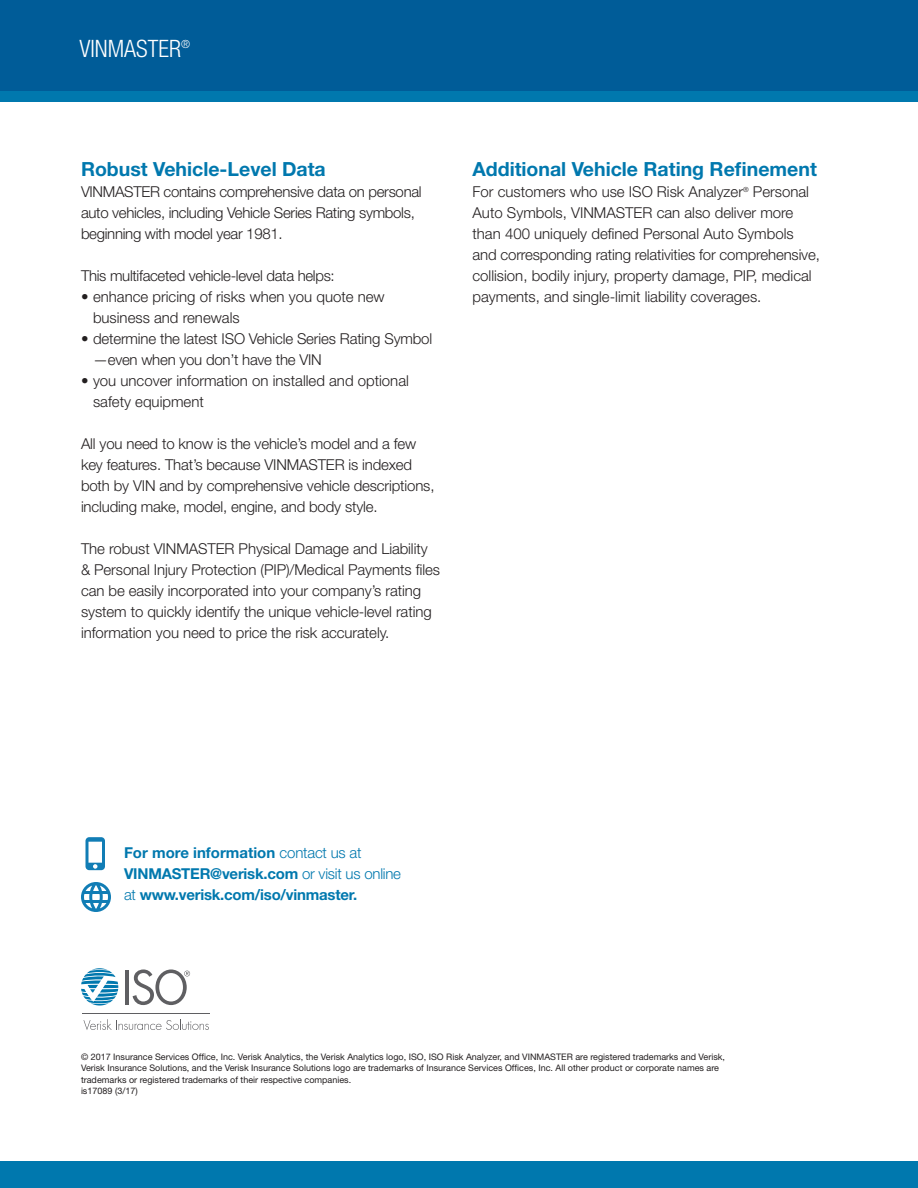
<style>
.page{position:relative;width:918px;height:1188px;background:#fff}
.page>*{position:absolute;margin:0;border:0;box-sizing:border-box;transform-origin:0 0}
.WP_Page_Header{font:300 condensed 24px "Helvetica Neue";color:#fff}
.Subhead_B{font:700 19.5px "Helvetica Neue";color:#0078ae}
.WP_Body{font:300 15px/21px "Helvetica Neue";letter-spacing:-.005em;color:#231f20}
.Body{font:700 15px/21px "Helvetica Neue";letter-spacing:-.015em;color:#0078ae}
.t1{font:9px/11.2px "Helvetica Neue";color:#231f20}
.s1{font-weight:300}
</style>
<div class="page">
<div style="left:0;top:0;width:918px;height:93px;background:#005c98"></div>
<div style="left:0;top:92px;width:918px;height:10px;background:#0078ae"></div>
<div style="left:0;top:1161px;width:918px;height:27px;background:#0078ae"></div>
<svg style="left:83px;top:1019px;width:126px;height:11px"></svg>
<hr style="left:83px;top:1013px;width:127px;height:1px;background:#5f5f62">
<hr style="left:125px;top:970px;width:4px;height:34px;background:#5f5f62">
<svg style="left:133px;top:969px;width:57px;height:36px"></svg>
<svg style="left:81px;top:968px;width:37px;height:38px"></svg>
<svg style="left:86px;top:837px;width:19px;height:33px"></svg>
<svg style="left:81px;top:882px;width:30px;height:30px"></svg>
<p class="WP_Page_Header" style="left:79px;top:34px;width:112px">VINMASTER<sup>®</sup></p>
<p class="Subhead_B" style="left:81px;top:157px;width:246px">Robust Vehicle-Level Data</p>
<p class="WP_Body" style="left:81px;top:181px;width:342px">VINMASTER contains comprehensive data on personal auto vehicles, including Vehicle Series Rating symbols, beginning with model year 1981.</p>
<p class="WP_Body" style="left:81px;top:265px;width:255px">This multifaceted vehicle-level data helps:</p>
<p class="WP_Body" style="left:93px;top:286px;width:293px;text-indent:-12px">• enhance pricing of risks when you quote new business and renewals</p>
<p class="WP_Body" style="left:93px;top:328px;width:341px;text-indent:-12px">• determine the latest ISO Vehicle Series Rating Symbol —even when you don’t have the VIN</p>
<p class="WP_Body" style="left:93px;top:370px;width:317px;text-indent:-12px">• you uncover information on installed and optional safety equipment</p>
<p class="WP_Body" style="left:81px;top:433px;width:355px">All you need to know is the vehicle’s model and a few key features. That’s because VINMASTER is indexed both by VIN and by comprehensive vehicle descriptions, including make, model, engine, and body style.</p>
<p class="WP_Body" style="left:81px;top:538px;width:361px">The robust VINMASTER Physical Damage and Liability &amp; Personal Injury Protection (PIP)/Medical Payments files can be easily incorporated into your company’s rating system to quickly identify the unique vehicle-level rating information you need to price the risk accurately.</p>
<p class="Subhead_B" style="left:472px;top:157px;width:346px">Additional Vehicle Rating Refinement</p>
<p class="WP_Body" style="left:472px;top:181px;width:349px">For customers who use ISO Risk Analyzer<sup>®</sup> Personal Auto Symbols, VINMASTER can also deliver more than 400 uniquely defined Personal Auto Symbols and corresponding rating relativities for comprehensive, collision, bodily injury, property damage, PIP, medical payments, and single-limit liability coverages.</p>
<p class="Body" style="left:124px;top:842px;width:279px">For more information <span class="s1">contact us at<br></span>VINMASTER@verisk.com <span class="s1">or visit us online at</span> www.verisk.com/iso/vinmaster.</p>
<p class="t1" style="left:81px;top:1051px;width:646px">© 2017 Insurance Services Office, Inc. Verisk Analytics, the Verisk Analytics logo, ISO, ISO Risk Analyzer, and VINMASTER are registered trademarks and Verisk,<br>Verisk Insurance Solutions, and the Verisk Insurance Solutions logo are trademarks of Insurance Services Offices, Inc. All other product or corporate names are trademarks or registered trademarks of their respective companies.</p>
<p class="t1" style="left:81px;top:1085px;width:58px">is17089 (3/17)</p>
</div>
